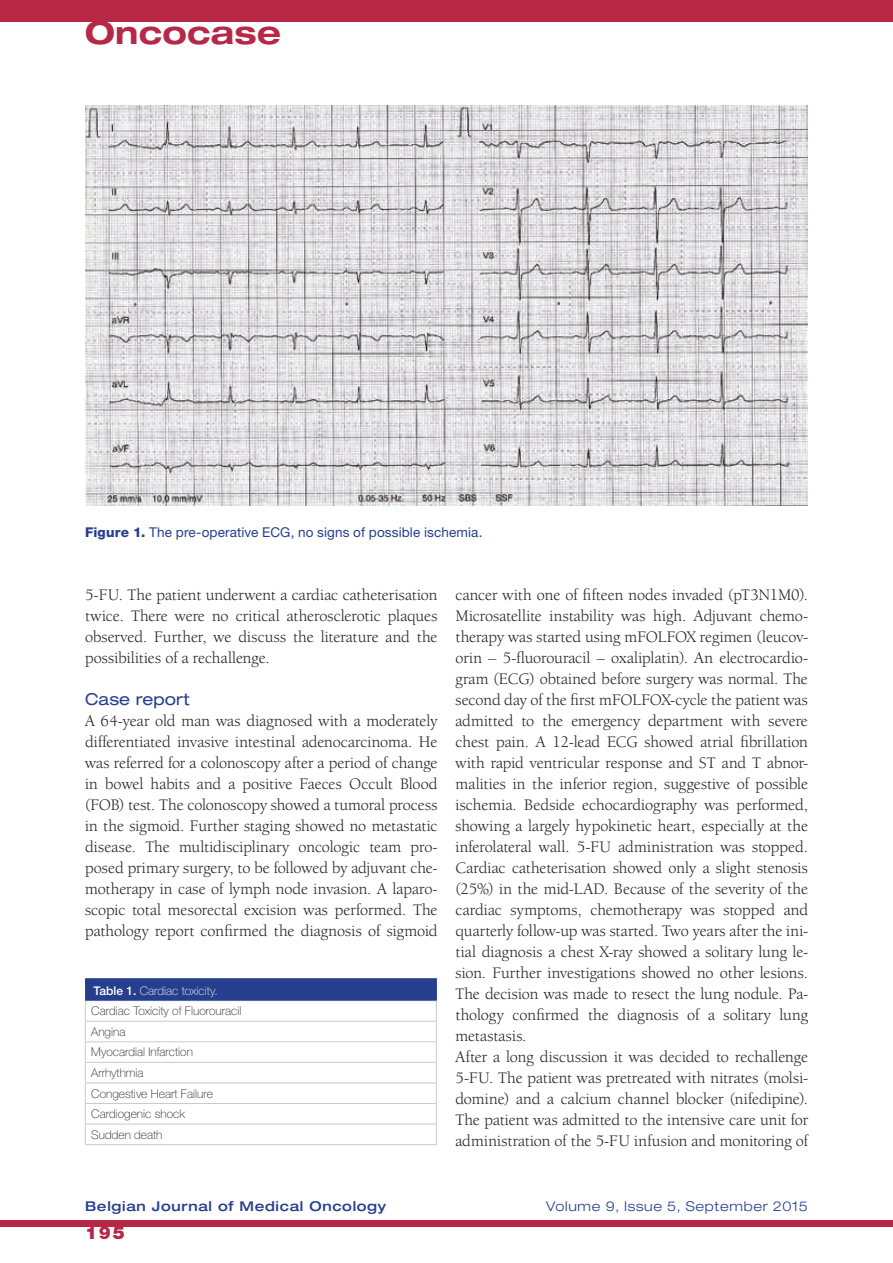
<style>
.page{position:relative;width:893px;height:1263px;background:#fff}
.page>*{position:absolute;margin:0;border:0;box-sizing:border-box;transform-origin:0 0}
.t1{font:700 expanded 31.5px "Helvetica Neue LT Std";letter-spacing:.01em;color:#b62846}
.t2{font:900 18px "Helvetica Neue LT Std";color:#b62846}
.t3{font:16.5px/21px "Berkeley Oldstyle IT Cby BT";color:#231f20;text-align:justify}
.t4{font:expanded 16.5px "Helvetica Neue LT Std";letter-spacing:.005em;color:#253f8e}
.t5{font:13.5px "Helvetica Neue LT Std";letter-spacing:.01em;color:#253f8e}
.t6{font:500 expanded 13.5px "Helvetica Neue LT Std";letter-spacing:.05em;color:#253f8e}
.t7{font:300 expanded 13.5px "Helvetica Neue LT Std";letter-spacing:.05em;color:#253f8e}
.t8{font:100 12px/20.5px "Helvetica Neue LT Std";color:#231f20}
.t9{font:100 12px "Helvetica Neue LT Std";color:#fff}
.s1{font-weight:800}
.s2{font-weight:500}
</style>
<div class="page">
<div style="left:0;top:1220px;width:893px;height:7px;background:#b62846"></div>
<div style="left:0;top:0;width:893px;height:21px;background:#b62846"></div>
<img style="left:85px;top:105px;width:723px;height:400px">
<hr style="left:85px;top:1021px;width:351px;height:1px;background:#c7c7e0">
<hr style="left:85px;top:1041px;width:351px;height:1px;background:#c7c7e0">
<hr style="left:85px;top:1062px;width:351px;height:1px;background:#c7c7e0">
<hr style="left:85px;top:1083px;width:351px;height:1px;background:#c7c7e0">
<hr style="left:85px;top:1103px;width:351px;height:1px;background:#c7c7e0">
<hr style="left:85px;top:1124px;width:351px;height:1px;background:#c7c7e0">
<svg style="left:85px;top:1001px;width:1px;height:143px"></svg>
<svg style="left:436px;top:1001px;width:1px;height:143px"></svg>
<hr style="left:85px;top:1144px;width:351px;height:1px;background:#c7c7e0">
<div style="left:85px;top:978px;width:352px;height:23px;background:#253f8e"></div>
<h1 class="t1" style="left:85px;top:13px;width:197px">Oncocase</h1>
<p class="t5" style="left:85px;top:524px;width:399px"><span class="s1">Figure 1.</span> The pre-operative ECG, no signs of possible ischemia.</p>
<p class="t3" style="left:85px;top:584px;width:354px">5-FU. The patient underwent a cardiac catheterisation twice. There were no critical atherosclerotic plaques observed. Further, we discuss the literature and the possibilities of a rechallenge.</p>
<p class="t4" style="left:85px;top:689px;width:106px">Case report</p>
<p class="t3" style="left:85px;top:710px;width:354px">A 64-year old man was diagnosed with a moderately differentiated invasive intestinal adenocarcinoma. He was referred for a colonoscopy after a period of change in bowel habits and a positive Faeces Occult Blood (FOB) test. The colonoscopy showed a tumoral process in the sigmoid. Further staging showed no metastatic disease. The multidisciplinary oncologic team pro&shy;posed primary surgery, to be followed by adjuvant che&shy;motherapy in case of lymph node invasion. A laparo&shy;scopic total mesorectal excision was performed. The pathology report confirmed the diagnosis of sigmoid</p>
<p class="t9" style="left:94px;top:984px;width:126px"><span class="s2">Table 1.</span> Cardiac toxicity.</p>
<p class="t8" style="left:91px;top:1001px;width:152px">Cardiac Toxicity of Fluorouracil<br>Angina<br>Myocardial Infarction<br>Arrhythmia<br>Congestive Heart Failure<br>Cardiogenic shock<br>Sudden death</p>
<p class="t3" style="left:455px;top:584px;width:354px;text-align:left">cancer with one of fifteen nodes invaded (pT3N1M0).<br>Microsatellite instability was high. Adjuvant chemo&shy;therapy was started using mFOLFOX regimen (leucov&shy;orin – 5-fluorouracil – oxaliplatin). An electrocardio&shy;gram (ECG) obtained before surgery was normal. The second day of the first mFOLFOX-cycle the patient was admitted to the emergency department with severe chest pain. A 12-lead ECG showed atrial fibrillation with rapid ventricular response and ST and T abnor&shy;malities in the inferior region, suggestive of possible ischemia. Bedside echocardiography was performed, showing a largely hypokinetic heart, especially at the inferolateral wall. 5-FU administration was stopped.<br>Cardiac catheterisation showed only a slight stenosis (25%) in the mid-LAD. Because of the severity of the cardiac symptoms, chemotherapy was stopped and quarterly follow-up was started. Two years after the ini&shy;tial diagnosis a chest X-ray showed a solitary lung le&shy;sion. Further investigations showed no other lesions.<br>The decision was made to resect the lung nodule. Pa&shy;thology confirmed the diagnosis of a solitary lung metastasis.<br>After a long discussion it was decided to rechallenge 5-FU. The patient was pretreated with nitrates (molsi&shy;domine) and a calcium channel blocker (nifedipine).<br>The patient was admitted to the intensive care unit for administration of the 5-FU infusion and monitoring of</p>
<p class="t6" style="left:85px;top:1198px;width:303px">Belgian Journal of Medical Oncology</p>
<p class="t7" style="left:546px;top:1198px;width:263px">Volume 9, Issue 5, September 2015</p>
<p class="t2" style="left:85px;top:1222px;width:41px">195</p>
</div>
